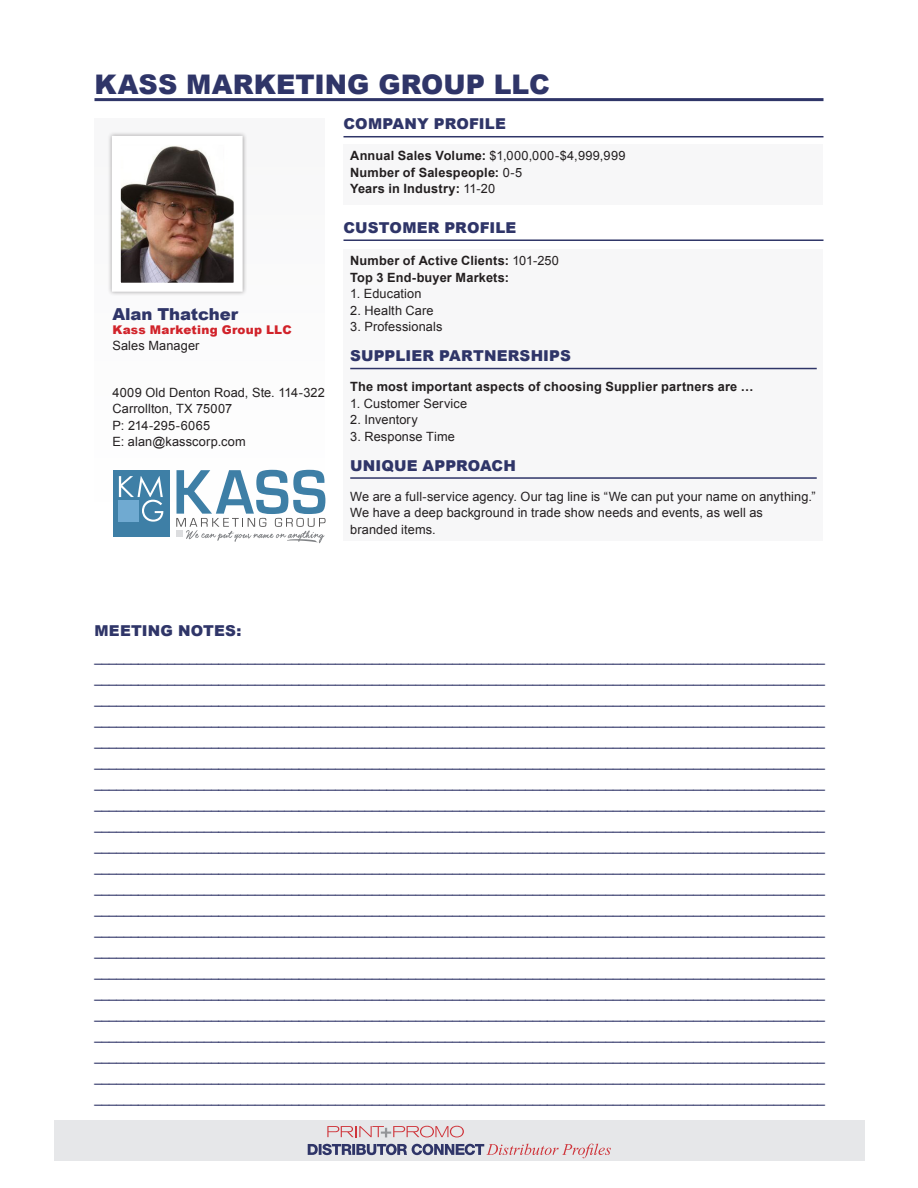
<style>
.page{position:relative;width:918px;height:1188px;background:#fff}
.page>*{position:absolute;margin:0;border:0;box-sizing:border-box;transform-origin:0 0}
.Company_Name{font:900 27px "Arial";color:#2f3568}
.Contact_Name{font:900 16.5px "Arial";letter-spacing:-.01em;color:#2f3568}
.section_heads{font:900 15px "Arial";letter-spacing:.01em;color:#2f3568}
.t1{font:13.5px/21px "Arial";color:#2f3568;text-align:justify}
.Text{font:12.75px/16.5px "Arial";letter-spacing:.01em;color:#231f20}
.Text-2{font:700 12.75px "Arial";letter-spacing:.015em;color:#231f20}
.Text-3{font:12.75px "Arial";letter-spacing:.03em;color:#231f20}
.Contact_Title{font:900 12px "Arial";letter-spacing:.02em;color:#d1232a}
.s1{font-weight:700}
.s2{font-weight:400}
</style>
<div class="page">
<div style="left:94px;top:118px;width:232px;height:384px;background:#f7f7f8"></div>
<hr style="left:94px;top:98px;width:730px;height:3px;background:#2f3568">
<div style="left:54px;top:1120px;width:810px;height:41px;background:#e6e7e9"></div>
<svg style="left:308px;top:1144px;width:303px;height:14px"></svg>
<svg style="left:327px;top:1126px;width:137px;height:11px"></svg>
<div style="left:113px;top:470px;width:56px;height:67px;background:#3e7fa6"></div>
<svg style="left:119px;top:476px;width:44px;height:46px"></svg>
<div style="left:119px;top:500px;width:20px;height:21px;background:#70aad1"></div>
<svg style="left:176px;top:470px;width:150px;height:73px"></svg>
<img style="left:109px;top:133px;width:137px;height:161px">
<hr style="left:344px;top:136px;width:480px;height:1px;background:#2f3568">
<div style="left:344px;top:144px;width:480px;height:61px;background:#f7f7f8"></div>
<hr style="left:344px;top:239px;width:480px;height:2px;background:#2f3568">
<div style="left:344px;top:249px;width:480px;height:291px;background:#f7f7f8"></div>
<hr style="left:350px;top:368px;width:467px;height:1px;background:#2f3568">
<hr style="left:350px;top:477px;width:467px;height:2px;background:#2f3568">
<p class="Company_Name" style="left:94px;top:64px;width:457px">KASS MARKETING GROUP LLC</p>
<p class="section_heads" style="left:344px;top:113px;width:164px">COMPANY PROFILE</p>
<p class="Contact_Name" style="left:112px;top:303px;width:127px">Alan Thatcher</p>
<p class="Contact_Title" style="left:112px;top:321px;width:181px">Kass Marketing Group LLC</p>
<p class="Text" style="left:112px;top:338px;width:89px">Sales Manager</p>
<p class="Text" style="left:112px;top:384px;width:214px">4009 Old Denton Road, Ste. 114-322</p>
<p class="Text" style="left:112px;top:401px;width:121px">Carrollton, TX 75007</p>
<p class="Text" style="left:112px;top:417px;width:99px">P: 214-295-6065</p>
<p class="Text" style="left:112px;top:434px;width:135px">E: alan@kasscorp.com</p>
<p class="Text-3" style="left:350px;top:147px;width:277px"><span class="s1">Annual Sales Volume:</span> $1,000,000-$4,999,999</p>
<p class="Text-2" style="left:350px;top:164px;width:174px">Number of Salespeople: <span class="s2">0-5</span></p>
<p class="Text-2" style="left:350px;top:180px;width:146px">Years in Industry: <span class="s2">11-20</span></p>
<p class="section_heads" style="left:344px;top:216px;width:174px">CUSTOMER PROFILE</p>
<p class="Text-2" style="left:350px;top:252px;width:210px">Number of Active Clients: <span class="s2">101-250</span></p>
<p class="Text-2" style="left:350px;top:269px;width:160px">Top 3 End-buyer Markets:</p>
<p class="Text" style="left:350px;top:285px;width:73px">1. Education</p>
<p class="Text" style="left:350px;top:302px;width:85px">2. Health Care</p>
<p class="Text" style="left:350px;top:318px;width:94px">3. Professionals</p>
<p class="section_heads" style="left:350px;top:345px;width:222px">SUPPLIER PARTNERSHIPS</p>
<p class="Text-2" style="left:350px;top:378px;width:405px">The most important aspects of choosing Supplier partners are …</p>
<p class="Text" style="left:350px;top:395px;width:119px">1. Customer Service</p>
<p class="Text" style="left:350px;top:411px;width:69px">2. Inventory</p>
<p class="Text" style="left:350px;top:428px;width:106px">3. Response Time</p>
<p class="section_heads" style="left:350px;top:454px;width:167px">UNIQUE APPROACH</p>
<p class="Text" style="left:350px;top:488px;width:467px">We are a full-service agency. Our tag line is “We can put your name on anything.”<br>We have a deep background in trade show needs and events, as well as<br>branded items.</p>
<p class="section_heads" style="left:94px;top:620px;width:148px">MEETING NOTES:</p>
<p class="t1" style="left:94px;top:647px;width:732px">____________________________________________________________________________________________________ ____________________________________________________________________________________________________ ____________________________________________________________________________________________________ ____________________________________________________________________________________________________ ____________________________________________________________________________________________________ ____________________________________________________________________________________________________ ____________________________________________________________________________________________________ ____________________________________________________________________________________________________ ____________________________________________________________________________________________________ ____________________________________________________________________________________________________ ____________________________________________________________________________________________________ ____________________________________________________________________________________________________ ____________________________________________________________________________________________________ ____________________________________________________________________________________________________ ____________________________________________________________________________________________________ ____________________________________________________________________________________________________ ____________________________________________________________________________________________________ ____________________________________________________________________________________________________ ____________________________________________________________________________________________________ ____________________________________________________________________________________________________ ____________________________________________________________________________________________________ ____________________________________________________________________________________________________</p>
</div>
